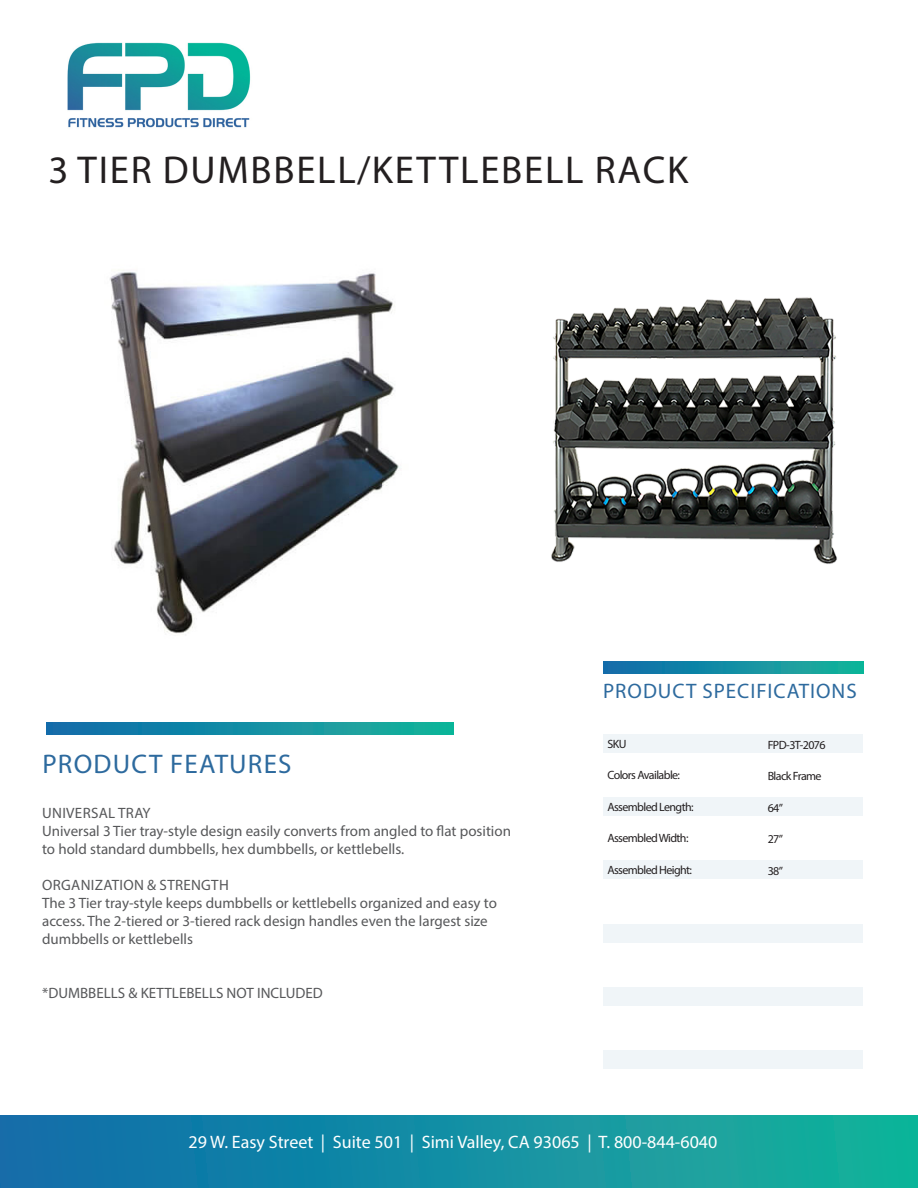
<style>
.page{position:relative;width:918px;height:1188px;background:#fff}
.page>*{position:absolute;margin:0;border:0;box-sizing:border-box;transform-origin:0 0}
.t1{font:39px "Myriad Pro";letter-spacing:.045em;color:#231f20}
.prod_features-specif{font:27px "Myriad Pro";letter-spacing:.045em;color:#2d6a9e}
.prod_features-specif-2{font:21px "Myriad Pro";letter-spacing:.045em;color:#2d6a9e}
.OutFit_Contact_Info{font:18px "Myriad Pro";color:#fff}
.Product_Features_sub{font:15px/18px "Myriad Pro";color:#57585a}
.Product_Features_sub-2{font:15px "Myriad Pro";letter-spacing:.02em;color:#57585a}
.Product_specs_list{font:12px "Myriad Pro";letter-spacing:-.05em;color:#231f20}
</style>
<div class="page">
<div style="left:0;top:1115px;width:918px;height:73px;background:linear-gradient(to right,#106bab,#17b49b)"></div>
<div style="left:603px;top:1050px;width:259px;height:18px;background:#f0f5f8"></div>
<div style="left:604px;top:987px;width:259px;height:19px;background:#f0f5f8"></div>
<div style="left:603px;top:924px;width:259px;height:19px;background:#f0f5f8"></div>
<div style="left:603px;top:860px;width:259px;height:19px;background:#f0f5f8"></div>
<div style="left:603px;top:797px;width:259px;height:19px;background:#f0f5f8"></div>
<div style="left:604px;top:734px;width:259px;height:19px;background:#f0f5f8"></div>
<svg style="left:604px;top:661px;width:259px;height:12px;background:#138fa3"></svg>
<svg style="left:46px;top:722px;width:407px;height:12px;background:#138fa3"></svg>
<img style="left:67px;top:42px;width:184px;height:86px">
<img style="left:109px;top:270px;width:290px;height:364px">
<img style="left:551px;top:297px;width:286px;height:267px">
<p class="t1" style="left:49px;top:146px;width:641px">3 TIER DUMBBELL/KETTLEBELL RACK</p>
<p class="prod_features-specif" style="left:42px;top:748px;width:251px">PRODUCT FEATURES</p>
<p class="Product_Features_sub-2" style="left:42px;top:804px;width:110px">UNIVERSAL TRAY</p>
<p class="Product_Features_sub" style="left:42px;top:822px;width:470px">Universal 3 Tier tray-style design easily converts from angled to flat position to hold standard dumbbells, hex dumbbells, or kettlebells.</p>
<p class="Product_Features_sub-2" style="left:42px;top:876px;width:188px">ORGANIZATION &amp; STRENGTH</p>
<p class="Product_Features_sub" style="left:42px;top:894px;width:456px">The 3 Tier tray-style keeps dumbbells or kettlebells organized and easy to access. The 2-tiered or 3-tiered rack design handles even the largest size dumbbells or kettlebells</p>
<p class="Product_Features_sub" style="left:42px;top:984px;width:282px">*DUMBBELLS &amp; KETTLEBELLS NOT INCLUDED</p>
<p class="prod_features-specif-2" style="left:603px;top:678px;width:255px">PRODUCT SPECIFICATIONS</p>
<p class="Product_specs_list" style="left:608px;top:736px;width:20px">SKU</p>
<p class="Product_specs_list" style="left:608px;top:768px;width:74px">Colors Available:</p>
<p class="Product_specs_list" style="left:608px;top:799px;width:88px">Assembled Length:</p>
<p class="Product_specs_list" style="left:608px;top:831px;width:82px">Assembled Width:</p>
<p class="Product_specs_list" style="left:608px;top:862px;width:86px">Assembled Height:</p>
<p class="Product_specs_list" style="left:768px;top:738px;width:59px">FPD-3T-2076</p>
<p class="Product_specs_list" style="left:768px;top:769px;width:55px">Black Frame</p>
<p class="Product_specs_list" style="left:768px;top:801px;width:17px">64”</p>
<p class="Product_specs_list" style="left:768px;top:832px;width:17px">27”</p>
<p class="Product_specs_list" style="left:768px;top:864px;width:17px">38”</p>
<p class="OutFit_Contact_Info" style="left:188px;top:1130px;width:530px">29 W. Easy Street | Suite 501 | Simi Valley, CA 93065 | T. 800-844-6040</p>
</div>
